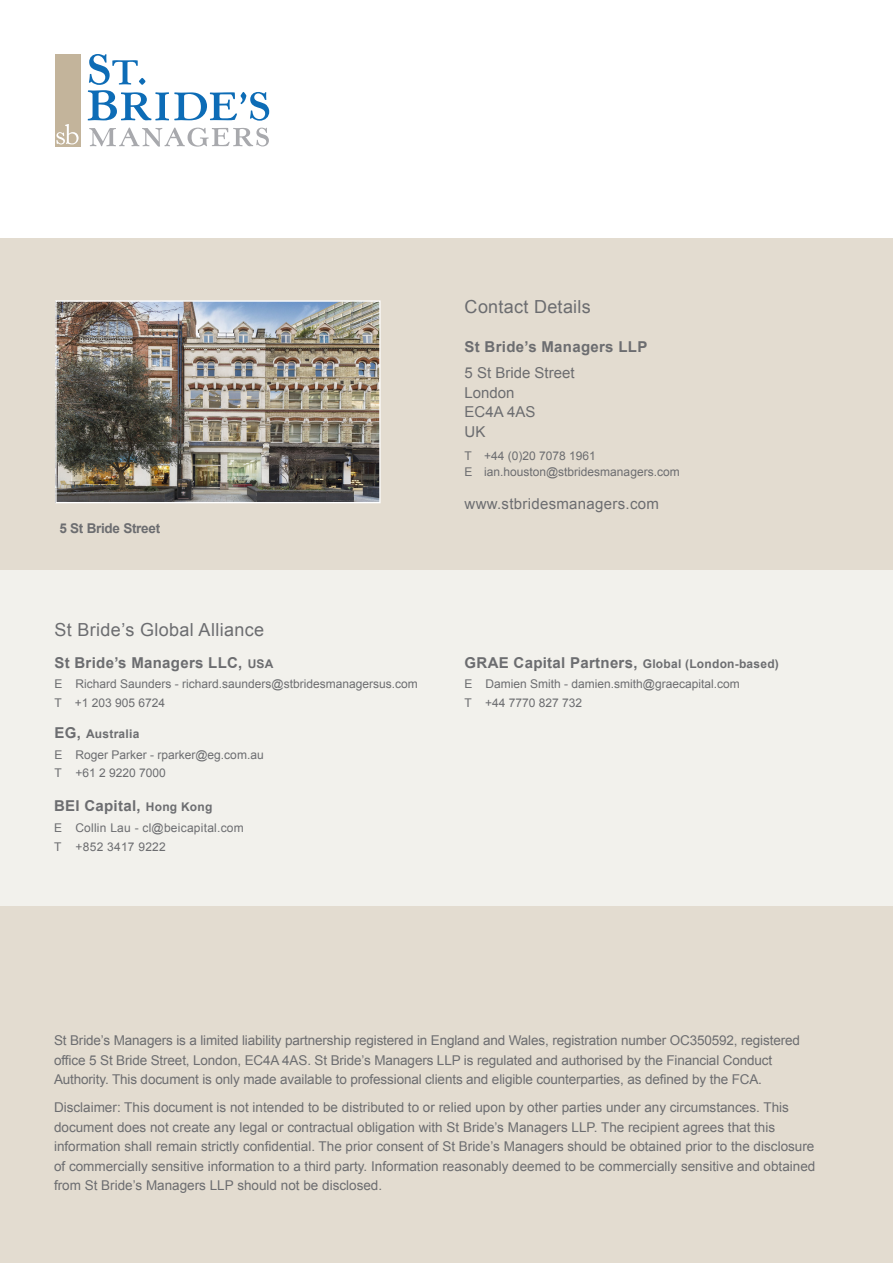
<style>
.page{position:relative;width:893px;height:1263px;background:#fff}
.page>*{position:absolute;margin:0;border:0;box-sizing:border-box;transform-origin:0 0}
.Highlight{font:18px "Arial";letter-spacing:.02em;color:#6c6d70}
.Body{font:18px "Arial";letter-spacing:.015em;color:#6c6d70}
.Highlight-2{font:700 15px "Arial";letter-spacing:.02em;color:#6c6d70}
.Content_Author{font:15px "Arial";color:#6c6d70}
.Highlight-3{font:15px "Arial";letter-spacing:.02em;color:#6c6d70}
.Body-2{font:13.5px/19.5px "Arial";color:#6c6d70}
.Body-3{font:700 13.5px "Arial";letter-spacing:-.02em;color:#6c6d70}
.Content_Author-2{font:12px "Arial";color:#6c6d70}
.Content_Author-3{font:12px "Arial";letter-spacing:.02em;color:#6c6d70}
.Highlight-4{font:12px "Arial";letter-spacing:.02em;color:#6c6d70}
.Highlight-5{font:700 12px "Arial";letter-spacing:.02em;color:#6c6d70}
.s1{font-size:12px}
.s2{font-size:15px}
</style>
<div class="page">
<svg style="left:89px;top:128px;width:180px;height:19px"></svg>
<svg style="left:88px;top:54px;width:181px;height:67px"></svg>
<div style="left:55px;top:54px;width:26px;height:93px;background:#c3b49b"></div>
<svg style="left:56px;top:124px;width:23px;height:20px"></svg>
<div style="left:0;top:570px;width:893px;height:335px;background:#f2f1ec"></div>
<div style="left:0;top:239px;width:893px;height:331px;background:#e3dcd0"></div>
<div style="left:0;top:906px;width:893px;height:357px;background:#e3dcd0"></div>
<img style="left:57px;top:302px;width:322px;height:199px">
<div style="left:55px;top:300px;width:326px;height:203px;border:1px solid #fff"></div>
<p class="Body" style="left:465px;top:295px;width:128px">Contact Details</p>
<p class="Highlight-2" style="left:465px;top:337px;width:184px">St Bride’s Managers LLP</p>
<p class="Content_Author" style="left:465px;top:363px;width:112px">5 St Bride Street</p>
<p class="Content_Author" style="left:465px;top:382px;width:52px">London</p>
<p class="Content_Author" style="left:465px;top:402px;width:72px">EC4A 4AS</p>
<p class="Content_Author" style="left:465px;top:422px;width:22px">UK</p>
<p class="Content_Author-2" style="left:465px;top:448px;width:133px">T +44 (0)20 7078 1961</p>
<p class="Content_Author-2" style="left:465px;top:464px;width:217px">E ian.houston@stbridesmanagers.com</p>
<p class="Body-3" style="left:60px;top:519px;width:102px">5 St Bride Street</p>
<p class="Highlight" style="left:54px;top:618px;width:211px">St Bride’s Global Alliance</p>
<p class="Highlight-2" style="left:54px;top:653px;width:221px">St Bride’s Managers LLC, <span class="s1">USA</span></p>
<p class="Content_Author-2" style="left:54px;top:676px;width:365px">E Richard Saunders - richard.saunders@stbridesmanagersus.com</p>
<p class="Content_Author-2" style="left:54px;top:695px;width:112px">T +1 203 905 6724</p>
<p class="Highlight-5" style="left:54px;top:726px;width:86px"><span class="s2">EG,</span> Australia</p>
<p class="Content_Author-2" style="left:54px;top:746px;width:211px">E Roger Parker - rparker@eg.com.au</p>
<p class="Content_Author-2" style="left:54px;top:765px;width:113px">T +61 2 9220 7000</p>
<p class="Highlight-2" style="left:54px;top:796px;width:160px">BEI Capital, <span class="s1">Hong Kong</span></p>
<p class="Content_Author-3" style="left:54px;top:820px;width:191px">E Collin Lau - cl@beicapital.com</p>
<p class="Highlight-4" style="left:54px;top:838px;width:113px">T +852 3417 9222</p>
<p class="Highlight-3" style="left:465px;top:494px;width:196px">www.stbridesmanagers.com</p>
<p class="Highlight-2" style="left:465px;top:653px;width:316px">GRAE Capital Partners, <span class="s1">Global (London-based)</span></p>
<p class="Content_Author-2" style="left:465px;top:676px;width:277px">E Damien Smith - damien.smith@graecapital.com</p>
<p class="Content_Author-2" style="left:465px;top:695px;width:119px">T +44 7770 827 732</p>
<p class="Body-2" style="left:54px;top:1031px;width:747px">St Bride’s Managers is a limited liability partnership registered in England and Wales, registration number OC350592, registered office 5 St Bride Street, London, EC4A 4AS. St Bride’s Managers LLP is regulated and authorised by the Financial Conduct<br>Authority. This document is only made available to professional clients and eligible counterparties, as defined by the FCA.</p>
<p class="Body-2" style="left:54px;top:1098px;width:763px">Disclaimer: This document is not intended to be distributed to or relied upon by other parties under any circumstances. This document does not create any legal or contractual obligation with St Bride’s Managers LLP. The recipient agrees that this information shall remain strictly confidential. The prior consent of St Bride’s Managers should be obtained prior to the disclosure of commercially sensitive information to a third party. Information reasonably deemed to be commercially sensitive and obtained from St Bride’s Managers LLP should not be disclosed.</p>
</div>
